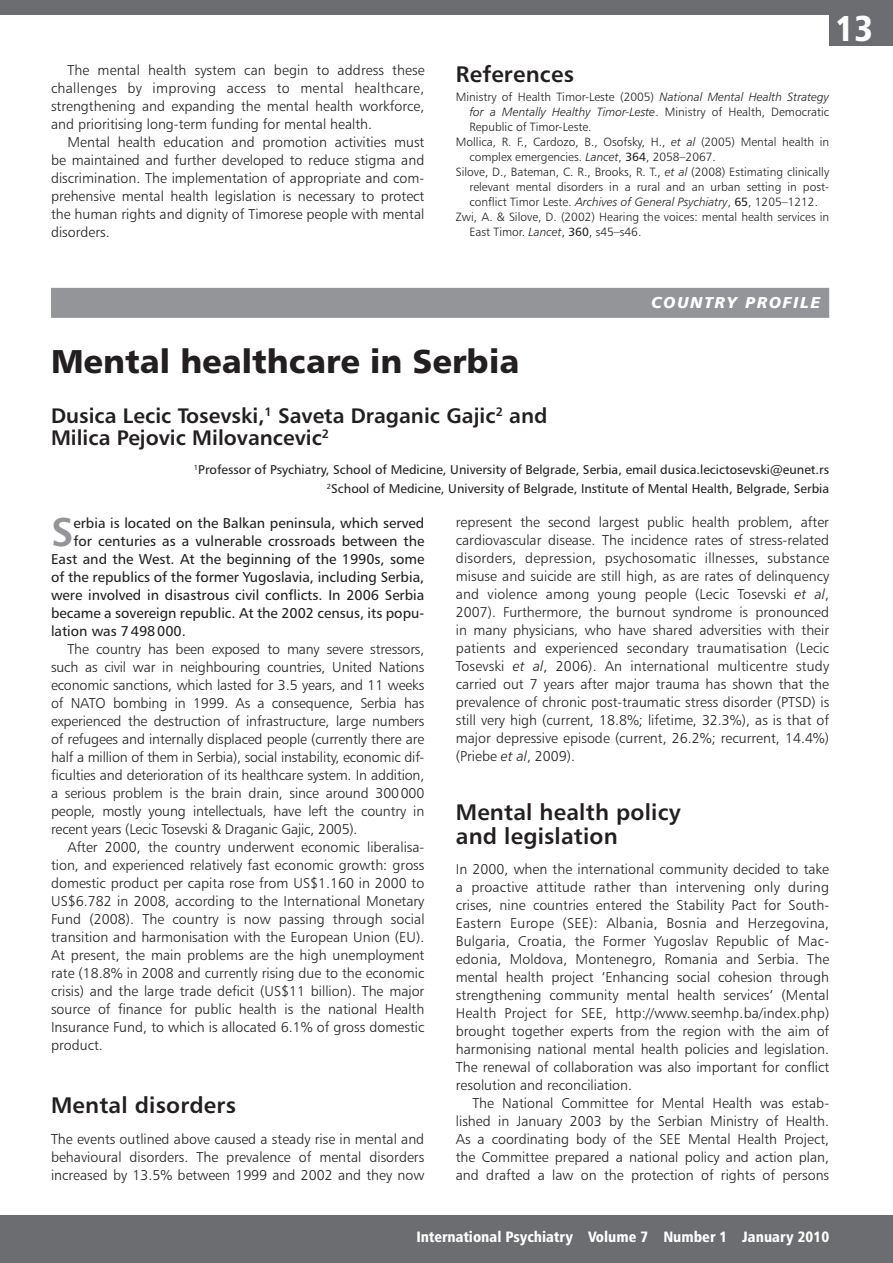
<style>
.page{position:relative;width:893px;height:1263px;background:#fff}
.page>*{position:absolute;margin:0;border:0;box-sizing:border-box;transform-origin:0 0}
.Intro_text{font:40.2px "Humanist 777 BT Bold B";color:#939598}
.t1{font:36px "Humanist 777 BT Black Condensed B";color:#fff}
.Paper_title{font:33px "Humanist 777 BT Black B";color:#231f20}
.Subhead1{font:22.5px/24px "Humanist 777 BT Bold B";letter-spacing:.01em;color:#231f20}
.Author{font:21px/22.5px "Humanist 777 BT Bold B";color:#231f20}
.Section{font:15.75px "Humanist 777 BT Black Italic B";letter-spacing:.1em;color:#fff}
.t2{font:15px "Humanist 777 BT Black Condensed B";color:#fff}
.Body_text{font:14.25px/18px "Humanist 777 BT Light B";color:#231f20;text-align:justify}
.Noindent{font:14.25px/18px "Humanist 777 BT Light B";color:#231f20;text-align:justify}
.Intro_text-2{font:14.25px "Humanist 777 BT Roman B";color:#231f20}
.Address{font:12.75px "Humanist 777 BT Roman B";color:#231f20}
.References{font:12px/15px "Humanist 777 BT Light B";color:#231f20;text-align:justify}
.s1{font-family:"Humanist 777 BT Light Italic B"}
.s2{font-family:"Humanist 777 BT Roman B"}
</style>
<div class="page">
<div style="left:0;top:1215px;width:893px;height:48px;background:#6c6d70"></div>
<div style="left:829px;top:0;width:64px;height:46px;background:#6c6d70"></div>
<div style="left:0;top:0;width:893px;height:15px;background:#6c6d70"></div>
<div style="left:51px;top:288px;width:778px;height:30px;background:#939598"></div>
<p class="Body_text" style="left:51px;top:60px;width:375px;text-indent:16px">The mental health system can begin to address these challenges by improving access to mental healthcare, strengthening and expanding the mental health workforce, and prioritising long-term funding for mental health.</p>
<p class="Body_text" style="left:51px;top:132px;width:375px;text-indent:16px">Mental health education and promotion activities must be maintained and further developed to reduce stigma and discrimination. The implementation of appropriate and com&shy;prehensive mental health legislation is necessary to protect the human rights and dignity of Timorese people with mental disorders.</p>
<h2 class="t1" style="left:836px;top:6px;width:39px">13</h2>
<p class="Subhead1" style="left:456px;top:62px;width:120px">References</p>
<p class="References" style="left:469px;top:90px;width:361px;text-indent:-14px">Ministry of Health Timor-Leste (2005) <span class="s1">National Mental Health Strategy for a Mentally Healthy Timor-Leste</span>. Ministry of Health, Democratic Republic of Timor-Leste.</p>
<p class="References" style="left:469px;top:135px;width:361px;text-indent:-14px">Mollica, R. F., Cardozo, B., Osofsky, H., <span class="s1">et al</span> (2005) Mental health in complex emergencies. <span class="s1">Lancet</span>, <span class="s2">364</span>, 2058–2067.</p>
<p class="References" style="left:469px;top:165px;width:361px;text-indent:-14px">Silove, D., Bateman, C. R., Brooks, R. T., <span class="s1">et al</span> (2008) Estimating clinically relevant mental disorders in a rural and an urban setting in post&shy;conflict Timor Leste. <span class="s1">Archives of General Psychiatry</span>, <span class="s2">65</span>, 1205–1212.</p>
<p class="References" style="left:469px;top:210px;width:361px;text-indent:-14px">Zwi, A. &amp; Silove, D. (2002) Hearing the voices: mental health services in<br>East Timor. <span class="s1">Lancet</span>, <span class="s2">360</span>, s45–s46.</p>
<p class="Section" style="left:652px;top:292px;width:170px">COUNTRY PROFILE</p>
<p class="Paper_title" style="left:51px;top:341px;width:470px">Mental healthcare in Serbia</p>
<p class="Author" style="left:51px;top:404px;width:498px">Dusica Lecic Tosevski,<sup>1</sup> Saveta Draganic Gajic<sup>2</sup> and<br>Milica Pejovic Milovancevic<sup>2</sup></p>
<p class="Address" style="left:194px;top:461px;width:637px"><sup>1</sup>Professor of Psychiatry, School of Medicine, University of Belgrade, Serbia, email dusica.lecictosevski@eunet.rs</p>
<p class="Address" style="left:327px;top:481px;width:504px"><sup>2</sup>School of Medicine, University of Belgrade, Institute of Mental Health, Belgrade, Serbia</p>
<p class="Intro_text" style="left:51px;top:506px;width:24px">S</p>
<p class="Intro_text-2" style="left:73px;top:514px;width:352px">erbia is located on the Balkan peninsula, which served</p>
<p class="Intro_text-2" style="left:73px;top:532px;width:352px">for centuries as a vulnerable crossroads between the</p>
<p class="Intro_text-2" style="left:51px;top:550px;width:375px">East and the West. At the beginning of the 1990s, some</p>
<p class="Intro_text-2" style="left:51px;top:568px;width:375px">of the republics of the former Yugoslavia, including Serbia,</p>
<p class="Intro_text-2" style="left:51px;top:586px;width:375px">were involved in disastrous civil conflicts. In 2006 Serbia</p>
<p class="Intro_text-2" style="left:51px;top:604px;width:374px">became a sovereign republic. At the 2002 census, its popu-</p>
<p class="Intro_text-2" style="left:51px;top:622px;width:136px">lation was 7498000.</p>
<p class="Body_text" style="left:51px;top:639px;width:375px;text-indent:16px">The country has been exposed to many severe stressors, such as civil war in neighbouring countries, United Nations economic sanctions, which lasted for 3.5 years, and 11 weeks of NATO bombing in 1999. As a consequence, Serbia has experienced the destruction of infrastructure, large numbers of refugees and internally displaced people (currently there are half a million of them in Serbia), social instability, economic dif&shy;ficulties and deterioration of its healthcare system. In addition, a serious problem is the brain drain, since around 300000 people, mostly young intellectuals, have left the country in recent years (Lecic Tosevski &amp; Draganic Gajic, 2005).</p>
<p class="Body_text" style="left:51px;top:837px;width:375px;text-indent:16px">After 2000, the country underwent economic liberalisa&shy;tion, and experienced relatively fast economic growth: gross domestic product per capita rose from US$1.160 in 2000 to US$6.782 in 2008, according to the International Monetary Fund (2008). The country is now passing through social transition and harmonisation with the European Union (EU).<br>At present, the main problems are the high unemployment rate (18.8% in 2008 and currently rising due to the economic crisis) and the large trade deficit (US$11 billion). The major source of finance for public health is the national Health Insurance Fund, to which is allocated 6.1% of gross domestic product.</p>
<p class="Subhead1" style="left:51px;top:1092px;width:186px">Mental disorders</p>
<p class="Noindent" style="left:51px;top:1130px;width:375px">The events outlined above caused a steady rise in mental and behavioural disorders. The prevalence of mental disorders increased by 13.5% between 1999 and 2002 and they now</p>
<p class="Noindent" style="left:456px;top:513px;width:375px">represent the second largest public health problem, after cardiovascular disease. The incidence rates of stress-related disorders, depression, psychosomatic illnesses, substance misuse and suicide are still high, as are rates of delinquency and violence among young people (Lecic Tosevski <span class="s1">et al</span>, 2007). Furthermore, the burnout syndrome is pronounced in many physicians, who have shared adversities with their patients and experienced secondary traumatisation (Lecic Tosevski <span class="s1">et al</span>, 2006). An international multicentre study carried out 7 years after major trauma has shown that the prevalence of chronic post-traumatic stress disorder (PTSD) is still very high (current, 18.8%; lifetime, 32.3%), as is that of major depressive episode (current, 26.2%; recurrent, 14.4%) (Priebe <span class="s1">et al</span>, 2009).</p>
<p class="Subhead1" style="left:456px;top:799px;width:226px">Mental health policy and legislation</p>
<p class="Noindent" style="left:456px;top:859px;width:375px">In 2000, when the international community decided to take a proactive attitude rather than intervening only during crises, nine countries entered the Stability Pact for South-Eastern Europe (SEE): Albania, Bosnia and Herzegovina, Bulgaria, Croatia, the Former Yugoslav Republic of Mac&shy;edonia, Moldova, Montenegro, Romania and Serbia. The mental health project ‘Enhancing social cohesion through strengthening community mental health services’ (Mental Health Project for SEE, http://www.seemhp.ba/index.php) brought together experts from the region with the aim of harmonising national mental health policies and legislation.<br>The renewal of collaboration was also important for conflict resolution and reconciliation.</p>
<p class="Body_text" style="left:456px;top:1093px;width:375px;text-indent:16px">The National Committee for Mental Health was estab&shy;lished in January 2003 by the Serbian Ministry of Health.<br>As a coordinating body of the SEE Mental Health Project, the Committee prepared a national policy and action plan, and drafted a law on the protection of rights of persons</p>
<p class="t2" style="left:416px;top:1227px;width:414px">International Psychiatry Volume 7 Number 1 January 2010</p>
</div>
